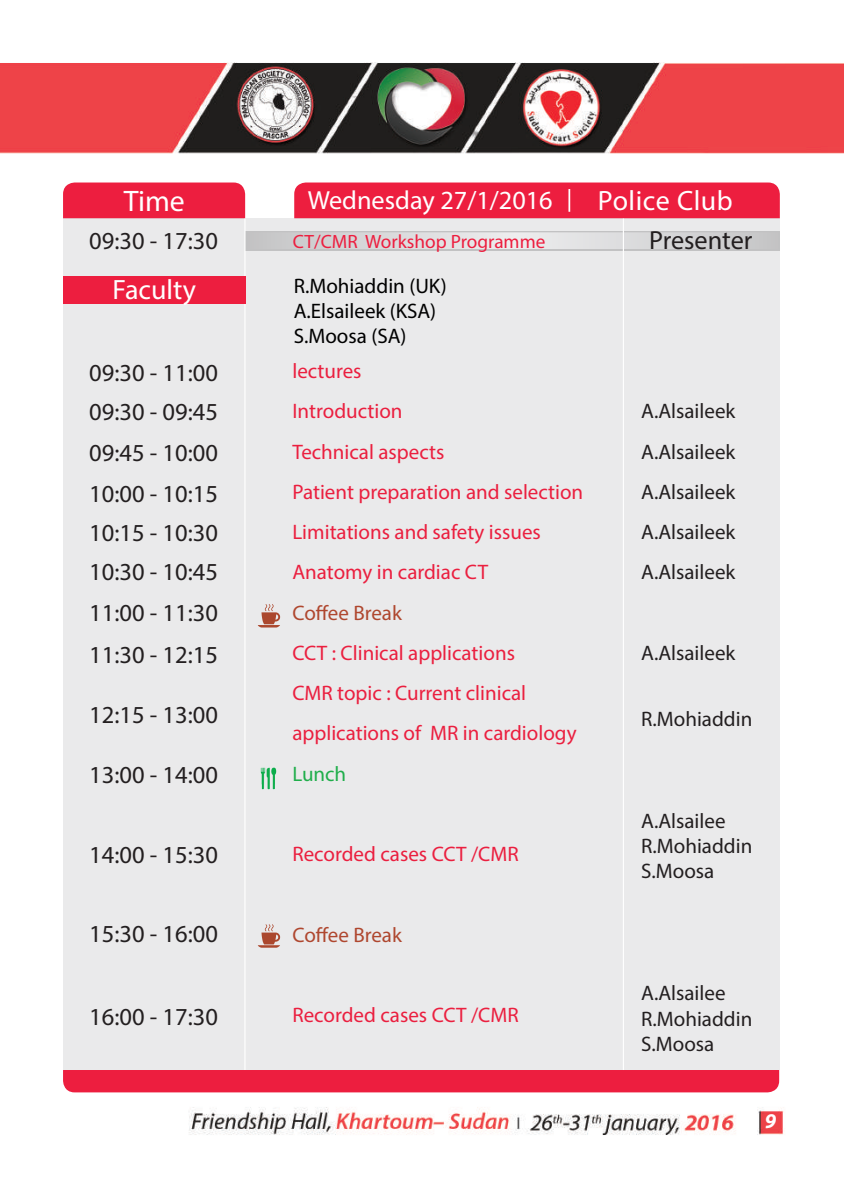
<style>
.page{position:relative;width:844px;height:1191px;background:#fff}
.page>*{position:absolute;margin:0;border:0;box-sizing:border-box;transform-origin:0 0}
.t1{font:29.75px "Myriad Pro";color:#fff}
.t2{font:28px "Myriad Pro";letter-spacing:.01em;color:#fff}
.t3{font:26.25px "Myriad Pro";color:#fff}
.t4{font:26.25px "Myriad Pro";color:#231f20}
.t5{font:24.5px/40.6px "Myriad Pro";color:#231f20}
.t6{font:21px/40.2px "Myriad Pro";color:#eb1f3f}
.t7{font:21px/40.2px "Myriad Pro";color:#231f20}
.t8{font:21px/25.2px "Myriad Pro";color:#000}
.t9{font:21px "Myriad Pro";color:#af472f}
.t10{font:21px "Myriad Pro";color:#20ae4b}
.t11{font:italic 700 21px "Myriad Pro";color:#fff}
.t12{font:19.25px "Myriad Pro";color:#ed1e3f}
</style>
<div class="page">
<img style="left:0;top:62px;width:843px;height:1073px">
<div style="left:63px;top:1070px;width:716px;height:22px;background:#ed1e3f"></div>
<div style="left:63px;top:182px;width:182px;height:37px;background:#ed1e3f"></div>
<div style="left:294px;top:182px;width:485px;height:37px;background:#ed1e3f"></div>
<div style="left:63px;top:219px;width:716px;height:851px;background:#eaeaeb"></div>
<svg style="left:246px;top:231px;width:533px;height:19px"></svg>
<hr style="left:244px;top:219px;width:1px;height:851px;background:#fff">
<hr style="left:623px;top:219px;width:1px;height:851px;background:#fff">
<hr style="left:622px;top:219px;width:1px;height:851px;background:#fff">
<hr style="left:568px;top:189px;width:2px;height:23px;background:#fff">
<svg style="left:258px;top:924px;width:22px;height:23px"></svg>
<svg style="left:258px;top:604px;width:22px;height:23px"></svg>
<img style="left:260px;top:767px;width:17px;height:23px">
<div style="left:63px;top:276px;width:182px;height:27px;background:#ed1e3f"></div>
<h1 class="t1" style="left:124px;top:183px;width:63px">Time</h1>
<p class="t3" style="left:307px;top:184px;width:246px">Wednesday 27/1/2016</p>
<h2 class="t2" style="left:597px;top:183px;width:136px">Police Club</h2>
<p class="t12" style="left:293px;top:229px;width:254px">CT/CMR Workshop Programme</p>
<p class="t5" style="left:89px;top:220px;width:130px">09:30 - 17:30</p>
<p class="t4" style="left:649px;top:224px;width:105px">Presenter</p>
<h2 class="t2" style="left:113px;top:272px;width:85px">Faculty</h2>
<p class="t8" style="left:293px;top:273px;width:154px">R.Mohiaddin (UK)<br>A.Elsaileek (KSA)<br>S.Moosa (SA)</p>
<p class="t5" style="left:89px;top:352px;width:130px">09:30 - 11:00</p>
<p class="t5" style="left:89px;top:391px;width:130px">09:30 - 09:45</p>
<p class="t5" style="left:89px;top:431px;width:130px;line-height:41.3px">09:45 - 10:00<br>10:00 - 10:15</p>
<p class="t5" style="left:89px;top:512px;width:130px;text-align:justify">10:15 - 10:30<br>10:30 - 10:45<br>11:00 - 11:30<br>11:30 - 12:15</p>
<p class="t5" style="left:89px;top:694px;width:130px">12:15 - 13:00</p>
<p class="t5" style="left:89px;top:754px;width:130px">13:00 - 14:00</p>
<p class="t6" style="left:292px;top:350px;width:292px">lectures<br>Introduction<br>Technical aspects<br>Patient preparation and selection<br>Limitations and safety issues<br>Anatomy in cardiac CT</p>
<p class="t9" style="left:292px;top:599px;width:111px">Coffee Break</p>
<p class="t6" style="left:292px;top:632px;width:285px">CCT : Clinical applications<br>CMR topic : Current clinical applications of MR in cardiology</p>
<p class="t10" style="left:292px;top:760px;width:55px">Lunch</p>
<p class="t7" style="left:641px;top:391px;width:96px;text-align:justify">A.Alsaileek A.Alsaileek A.Alsaileek A.Alsaileek A.Alsaileek</p>
<p class="t7" style="left:641px;top:632px;width:96px">A.Alsaileek</p>
<p class="t7" style="left:641px;top:699px;width:113px">R.Mohiaddin</p>
<p class="t5" style="left:89px;top:833px;width:130px">14:00 - 15:30</p>
<p class="t6" style="left:292px;top:833px;width:228px">Recorded cases CCT /CMR</p>
<p class="t7" style="left:641px;top:808px;width:113px;line-height:25.2px">A.Alsailee<br>R.Mohiaddin<br>S.Moosa</p>
<p class="t5" style="left:89px;top:913px;width:130px">15:30 - 16:00</p>
<p class="t9" style="left:292px;top:921px;width:111px">Coffee Break</p>
<p class="t5" style="left:89px;top:996px;width:130px">16:00 - 17:30</p>
<p class="t6" style="left:292px;top:994px;width:228px">Recorded cases CCT /CMR</p>
<p class="t7" style="left:641px;top:980px;width:113px;line-height:25.2px">A.Alsailee<br>R.Mohiaddin<br>S.Moosa</p>
<p class="t11" style="left:764px;top:1106px;width:13px">9</p>
</div>
